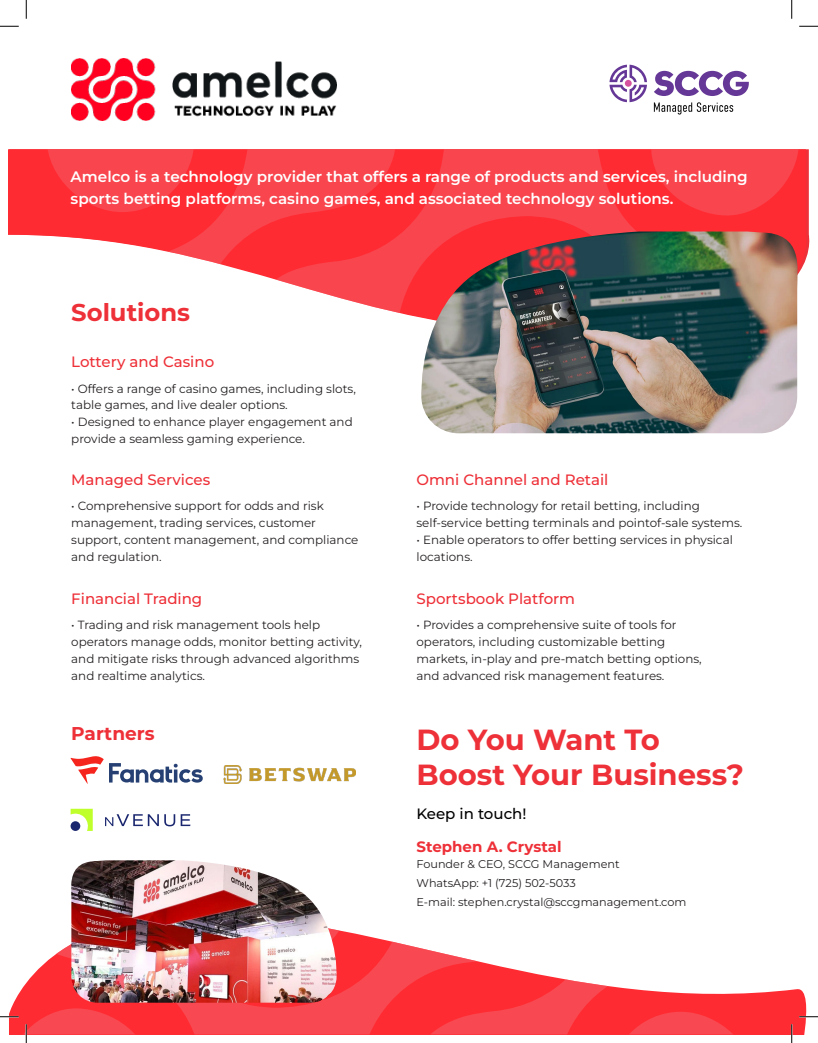
<style>
.page{position:relative;width:818px;height:1043px;background:#fff}
.page>*{position:absolute;margin:0;border:0;box-sizing:border-box;transform-origin:0 0}
.t1{font:700 29.12px "Montserrat";color:#ee3038}
.t2{font:700 24.25px "Montserrat";color:#ee3038}
.t3{font:700 18.5px "Montserrat";color:#ee3038}
.t4{font:600 15.12px "Montserrat";color:#fff}
.t5{font:500 15px "Montserrat";color:#ee3038}
.t6{font:700 15px "Montserrat";color:#ee3038}
.t7{font:500 15px "Montserrat";color:#000}
.t8{font:11.88px/16.8px "Montserrat";color:#231f20}
.t9{font:11.25px "Montserrat";color:#231f20}
</style>
<div class="page">
<svg style="left:9px;top:149px;width:800px;height:122px;fill:#ff2b33"></svg>
<svg style="left:45px;top:149px;width:200px;height:122px;fill:#ff2b33"></svg>
<svg style="left:46px;top:149px;width:149px;height:63px;background:#fa3e46"></svg>
<svg style="left:245px;top:149px;width:555px;height:169px;background:#fb4a52"></svg>
<svg style="left:649px;top:149px;width:150px;height:68px;background:#fa3e46"></svg>
<svg style="left:757px;top:989px;width:52px;height:45px;background:#fe4248"></svg>
<svg style="left:558px;top:978px;width:199px;height:56px;fill:#ff2b32"></svg>
<svg style="left:608px;top:1011px;width:148px;height:23px;background:#fb3840"></svg>
<svg style="left:12px;top:930px;width:546px;height:104px"></svg>
<svg style="left:653px;top:102px;width:80px;height:12px"></svg>
<svg style="left:654px;top:71px;width:94px;height:25px"></svg>
<svg style="left:609px;top:65px;width:38px;height:37px"></svg>
<img style="left:71px;top:59px;width:265px;height:62px">
<svg style="left:70px;top:756px;width:133px;height:28px"></svg>
<svg style="left:71px;top:808px;width:22px;height:23px"></svg>
<div style="left:71px;top:821px;width:9px;height:10px;background:#1a266e;border-radius:50%"></div>
<svg style="left:105px;top:814px;width:70px;height:12px"></svg>
<svg style="left:181px;top:814px;width:9px;height:12px"></svg>
<img style="left:223px;top:765px;width:132px;height:18px">
<img style="left:420px;top:231px;width:379px;height:202px">
<img style="left:71px;top:860px;width:267px;height:142px">
<svg style="left:0;top:25px;width:19px;height:2px"></svg>
<svg style="left:799px;top:25px;width:19px;height:2px"></svg>
<svg style="left:799px;top:1015px;width:19px;height:2px"></svg>
<svg style="left:25px;top:0;width:2px;height:19px"></svg>
<svg style="left:0;top:1006px;width:154px;height:36px"></svg>
<svg style="left:791px;top:0;width:1px;height:19px"></svg>
<svg style="left:790px;top:1024px;width:2px;height:18px"></svg>
<p class="t4" style="left:71px;top:167px;width:678px">Amelco is a technology provider that offers a range of products and services, including</p>
<p class="t4" style="left:71px;top:189px;width:604px">sports betting platforms, casino games, and associated technology solutions.</p>
<p class="t2" style="left:71px;top:297px;width:120px">Solutions</p>
<p class="t5" style="left:71px;top:352px;width:144px">Lottery and Casino</p>
<p class="t8" style="left:71px;top:380px;width:286px">• Offers a range of casino games, including slots, table games, and live dealer options.</p>
<p class="t8" style="left:71px;top:413px;width:283px">• Designed to enhance player engagement and provide a seamless gaming experience.</p>
<p class="t5" style="left:71px;top:469px;width:140px">Managed Services</p>
<p class="t8" style="left:71px;top:497px;width:288px">• Comprehensive support for odds and risk management, trading services, customer support, content management, and compliance and regulation.</p>
<p class="t5" style="left:71px;top:588px;width:132px">Financial Trading</p>
<p class="t8" style="left:71px;top:616px;width:292px">• Trading and risk management tools help operators manage odds, monitor betting activity, and mitigate risks through advanced algorithms and realtime analytics.</p>
<p class="t3" style="left:71px;top:721px;width:85px">Partners</p>
<p class="t5" style="left:416px;top:469px;width:193px">Omni Channel and Retail</p>
<p class="t8" style="left:416px;top:497px;width:285px">• Provide technology for retail betting, including</p>
<p class="t8" style="left:416px;top:514px;width:327px">self-service betting terminals and pointof-sale systems.</p>
<p class="t8" style="left:416px;top:531px;width:318px">• Enable operators to offer betting services in physical locations.</p>
<p class="t5" style="left:416px;top:588px;width:160px">Sportsbook Platform</p>
<p class="t8" style="left:416px;top:616px;width:287px">• Provides a comprehensive suite of tools for operators, including customizable betting markets, in-play and pre-match betting options, and advanced risk management features.</p>
<p class="t1" style="left:416px;top:720px;width:245px">Do You Want To</p>
<p class="t1" style="left:416px;top:755px;width:329px">Boost Your Business?</p>
<p class="t7" style="left:416px;top:803px;width:111px">Keep in touch!</p>
<p class="t6" style="left:416px;top:836px;width:147px">Stephen A. Crystal</p>
<p class="t9" style="left:416px;top:856px;width:205px">Founder &amp; CEO, SCCG Management</p>
<p class="t9" style="left:416px;top:875px;width:161px">WhatsApp: +1 (725) 502-5033</p>
<p class="t9" style="left:416px;top:894px;width:271px">E-mail: stephen.crystal@sccgmanagement.com</p>
</div>
